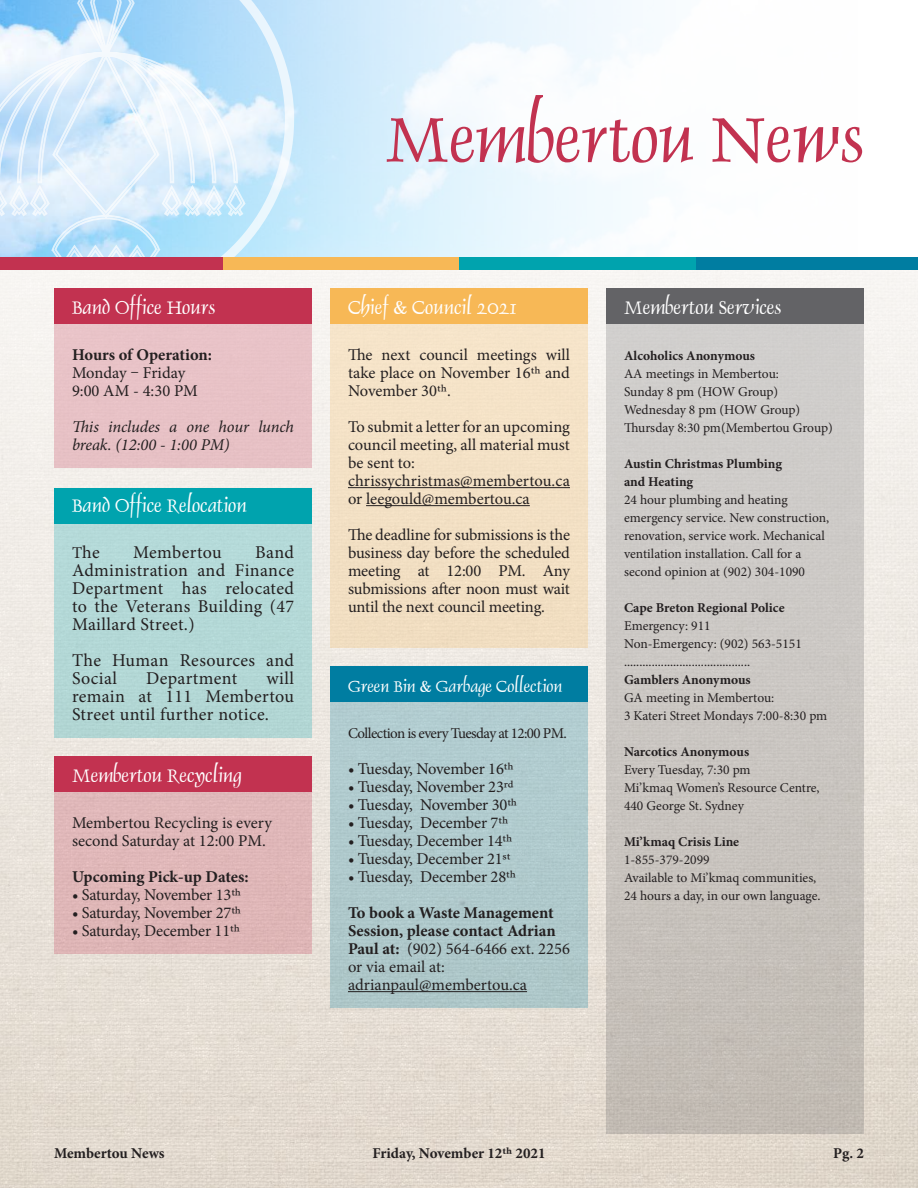
<style>
.page{position:relative;width:918px;height:1188px;background:#fff}
.page>*{position:absolute;margin:0;border:0;box-sizing:border-box;transform-origin:0 0}
.t1{font:72px "Dauphin Plain";color:#c23250}
.t2{font:21px "Dauphin Plain";color:#fff}
.t3{font:18px/18px "Minion Pro";letter-spacing:.02em;color:#231f20;text-align:justify}
.t4{font:18px "Dauphin Plain";color:#fff}
.t5{font:16.5px/18px "Minion Pro";letter-spacing:-.01em;color:#231f20}
.t6{font:italic 16.5px/18px "Minion Pro";letter-spacing:-.01em;color:#231f20}
.t7{font:700 16.5px "Minion Pro";color:#231f20}
.t8{font:700 15px "Minion Pro";color:#231f20}
.t9{font:15px "Minion Pro";letter-spacing:-.04em;color:#231f20}
.t10{font:13.5px/18px "Minion Pro";color:#231f20}
.t11{font:700 13.5px/18px "Minion Pro";color:#231f20}
.s1{font-size:16.5px}
.s2{font-weight:700}
</style>
<div class="page">
<img style="left:0;top:270px;width:918px;height:918px">
<svg style="left:0;top:0;width:643px;height:257px"></svg>
<div style="left:223px;top:257px;width:236px;height:13px;background:#f7b856"></div>
<div style="left:695px;top:257px;width:223px;height:13px;background:#007da1"></div>
<div style="left:459px;top:257px;width:236px;height:13px;background:#00a3ae"></div>
<div style="left:0;top:257px;width:223px;height:13px;background:#c23250"></div>
<div style="left:54px;top:324px;width:258px;height:144px;background:#e8c2c6"></div>
<div style="left:606px;top:324px;width:258px;height:810px;background:linear-gradient(to bottom,#d2d0ce,#c2bbb4)"></div>
<div style="left:54px;top:524px;width:258px;height:214px;background:#b3d8d7"></div>
<div style="left:54px;top:792px;width:258px;height:162px;background:#dfb7b8"></div>
<div style="left:54px;top:288px;width:258px;height:36px;background:#c23250"></div>
<div style="left:606px;top:288px;width:258px;height:36px;background:#636366"></div>
<div style="left:54px;top:488px;width:258px;height:36px;background:#00a3ae"></div>
<div style="left:54px;top:756px;width:258px;height:36px;background:#c23250"></div>
<div style="left:330px;top:702px;width:258px;height:306px;background:#b0c9cd"></div>
<div style="left:330px;top:324px;width:258px;height:324px;background:#f3e1c5"></div>
<div style="left:330px;top:666px;width:258px;height:36px;background:#007da1"></div>
<div style="left:330px;top:288px;width:258px;height:36px;background:#f7b856"></div>
<hr style="left:348px;top:991px;width:179px;height:1px;background:#231f20">
<hr style="left:348px;top:487px;width:222px;height:1px;background:#231f20">
<hr style="left:366px;top:505px;width:164px;height:1px;background:#231f20">
<h1 class="t1" style="left:385px;top:94px;width:480px">Membertou News</h1>
<p class="t2" style="left:348px;top:294px;width:170px">Chief &amp; Council 2021</p>
<p class="t2" style="left:72px;top:294px;width:145px">Band Office Hours</p>
<p class="t2" style="left:624px;top:294px;width:159px">Membertou Services</p>
<p class="t7" style="left:72px;top:343px;width:142px">Hours of Operation:</p>
<p class="t5" style="left:72px;top:364px;width:127px">Monday – Friday<br>9:00 AM - 4:30 PM</p>
<p class="t6" style="left:72px;top:418px;width:224px">This includes a one hour lunch break. (12:00 - 1:00 PM)</p>
<p class="t2" style="left:72px;top:492px;width:176px">Band Office Relocation</p>
<p class="t3" style="left:72px;top:543px;width:224px;text-indent:183px">Band Administration and Finance Department has relocated to the Veterans Building (47<br>Maillard Street.)</p>
<p class="t3" style="left:72px;top:651px;width:224px">The Human Resources and<br>Social</p>
<p class="t3" style="left:72px;top:543px;width:29px"><span class="s1">T</span>he</p>
<p class="t3" style="left:133px;top:543px;width:90px">Membertou</p>
<p class="t3" style="left:72px;top:669px;width:223px;text-indent:194px">will remain at 111 Membertou Street until further notice.</p>
<p class="t3" style="left:146px;top:669px;width:91px">Department</p>
<p class="t2" style="left:72px;top:762px;width:171px">Membertou Recycling</p>
<p class="t5" style="left:72px;top:814px;width:202px">Membertou Recycling is every second Saturday at 12:00 PM.</p>
<p class="t7" style="left:72px;top:865px;width:178px">Upcoming Pick-up Dates:</p>
<p class="t5" style="left:72px;top:886px;width:171px">• Saturday, November 13th</p>
<p class="t5" style="left:72px;top:904px;width:171px">• Saturday, November 27th</p>
<p class="t5" style="left:72px;top:922px;width:169px">• Saturday, December 11th</p>
<p class="t5" style="left:348px;top:346px;width:224px;text-align:justify">The next council meetings will take place on November 16th and November 30th.</p>
<p class="t5" style="left:348px;top:418px;width:224px">To submit a letter for an upcoming council meeting, all material must be sent to: chrissychristmas@membertou.ca or leegould@membertou.ca</p>
<p class="t5" style="left:348px;top:526px;width:224px;text-align:justify">The deadline for submissions is the business day before the scheduled meeting at 12:00 PM. Any submissions after noon must wait until the next council meeting.</p>
<p class="t4" style="left:348px;top:675px;width:216px">Green Bin &amp; Garbage Collection</p>
<p class="t9" style="left:348px;top:723px;width:220px">Collection is every Tuesday at 12:00 PM.</p>
<p class="t5" style="left:348px;top:760px;width:167px">• Tuesday, November 16th</p>
<p class="t5" style="left:348px;top:778px;width:167px">• Tuesday, November 23rd</p>
<p class="t5" style="left:348px;top:796px;width:171px">• Tuesday, November 30th</p>
<p class="t5" style="left:348px;top:814px;width:162px">• Tuesday, December 7th</p>
<p class="t5" style="left:348px;top:832px;width:166px">• Tuesday, December 14th</p>
<p class="t5" style="left:348px;top:850px;width:164px">• Tuesday, December 21st</p>
<p class="t5" style="left:348px;top:868px;width:169px">• Tuesday, December 28th</p>
<p class="t5" style="left:348px;top:904px;width:224px"><span class="s2">To book a Waste Management<br>Session, please contact Adrian<br>Paul at:</span> (902) 564-6466 ext. 2256 or via email at: adrianpaul@membertou.ca</p>
<p class="t11" style="left:624px;top:347px;width:133px">Alcoholics Anonymous</p>
<p class="t10" style="left:624px;top:365px;width:210px">AA meetings in Membertou:<br>Sunday 8 pm (HOW Group)<br>Wednesday 8 pm (HOW Group)<br>Thursday 8:30 pm(Membertou Group)</p>
<p class="t11" style="left:624px;top:455px;width:160px">Austin Christmas Plumbing and Heating</p>
<p class="t10" style="left:624px;top:491px;width:207px">24 hour plumbing and heating emergency service. New construction, renovation, service work. Mechanical ventilation installation. Call for a second opinion at (902) 304-1090</p>
<p class="t11" style="left:624px;top:599px;width:162px">Cape Breton Regional Police</p>
<p class="t10" style="left:624px;top:617px;width:179px">Emergency: 911<br>Non-Emergency: (902) 563-5151 .........................................</p>
<p class="t11" style="left:624px;top:671px;width:128px">Gamblers Anonymous</p>
<p class="t10" style="left:624px;top:689px;width:205px">GA meeting in Membertou:<br>3 Kateri Street Mondays 7:00-8:30 pm</p>
<p class="t11" style="left:624px;top:743px;width:127px">Narcotics Anonymous</p>
<p class="t10" style="left:624px;top:761px;width:197px">Every Tuesday, 7:30 pm<br>Mi’kmaq Women’s Resource Centre,<br>440 George St. Sydney</p>
<p class="t11" style="left:624px;top:833px;width:117px">Mi’kmaq Crisis Line</p>
<p class="t10" style="left:624px;top:851px;width:198px">1-855-379-2099<br>Available to Mi’kmaq communities,<br>24 hours a day, in our own language.</p>
<p class="t8" style="left:54px;top:1143px;width:112px">Membertou News</p>
<p class="t8" style="left:372px;top:1143px;width:175px">Friday, November 12th 2021</p>
<p class="t8" style="left:833px;top:1143px;width:32px">Pg. 2</p>
</div>
